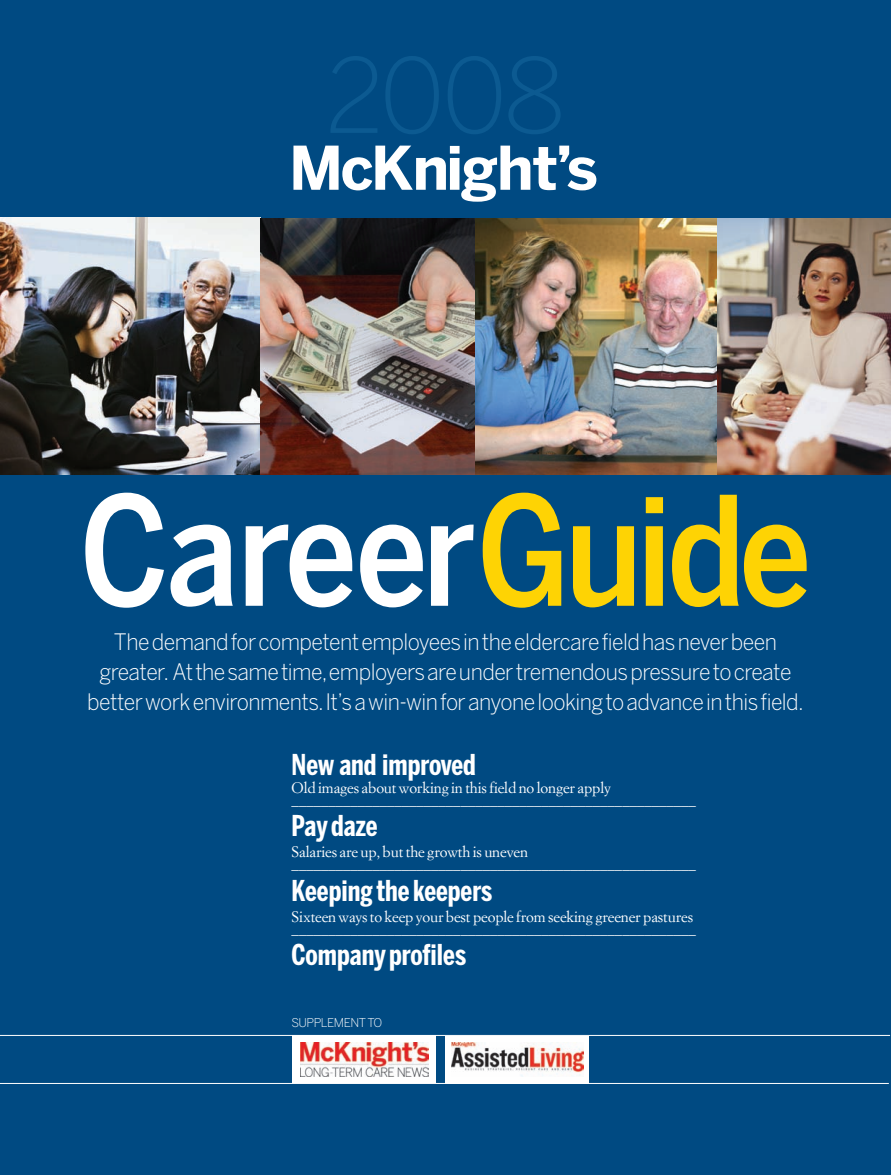
<style>
.page{position:relative;width:891px;height:1175px;background:#fff}
.page>*{position:absolute;margin:0;border:0;box-sizing:border-box;transform-origin:0 0}
.t1{font:500 150px "Benton Sans Cond";letter-spacing:-.035em;color:#fff}
.t2{font:700 28.5px "Benton Sans Comp";color:#fff}
.t3{font:300 22.5px/30px "Benton Sans";letter-spacing:-.025em;color:#fff;text-align:center;scale:.95 1}
.t4{font:15px/12px "Simoncini Garamond";letter-spacing:-.01em;color:#fff}
.t5{font:300 12px "Benton Sans";letter-spacing:-.04em;color:#fff}
.s1{color:#fed304}
</style>
<div class="page">
<img style="left:0;top:0;width:891px;height:1174px">
<h1 class="t1" style="left:80px;top:495px;width:733px">Career<span class="s1">Guide</span></h1>
<h3 class="t3" style="left:87px;top:629px;width:756px">The demand for competent employees in the eldercare field has never been greater. At the same time,employers are under tremendous pressure to create better work environments.It’s a win-win for anyone looking to advance in this field.</h3>
<h2 class="t2" style="left:292px;top:753px;width:186px">New and improved</h2>
<p class="t4" style="left:292px;top:782px;width:406px">Old images about working in this field no longer apply _______________________________________________________</p>
<h2 class="t2" style="left:292px;top:815px;width:87px">Pay daze</h2>
<p class="t4" style="left:292px;top:847px;width:406px">Salaries are up, but the growth is uneven _______________________________________________________</p>
<h2 class="t2" style="left:292px;top:879px;width:202px">Keeping the keepers</h2>
<p class="t4" style="left:292px;top:911px;width:406px">Sixteen ways to keep your best people from seeking greener pastures _______________________________________________________</p>
<h2 class="t2" style="left:292px;top:944px;width:176px">Company profiles</h2>
<p class="t5" style="left:292px;top:1018px;width:92px">SUPPLEMENTTO</p>
</div>
